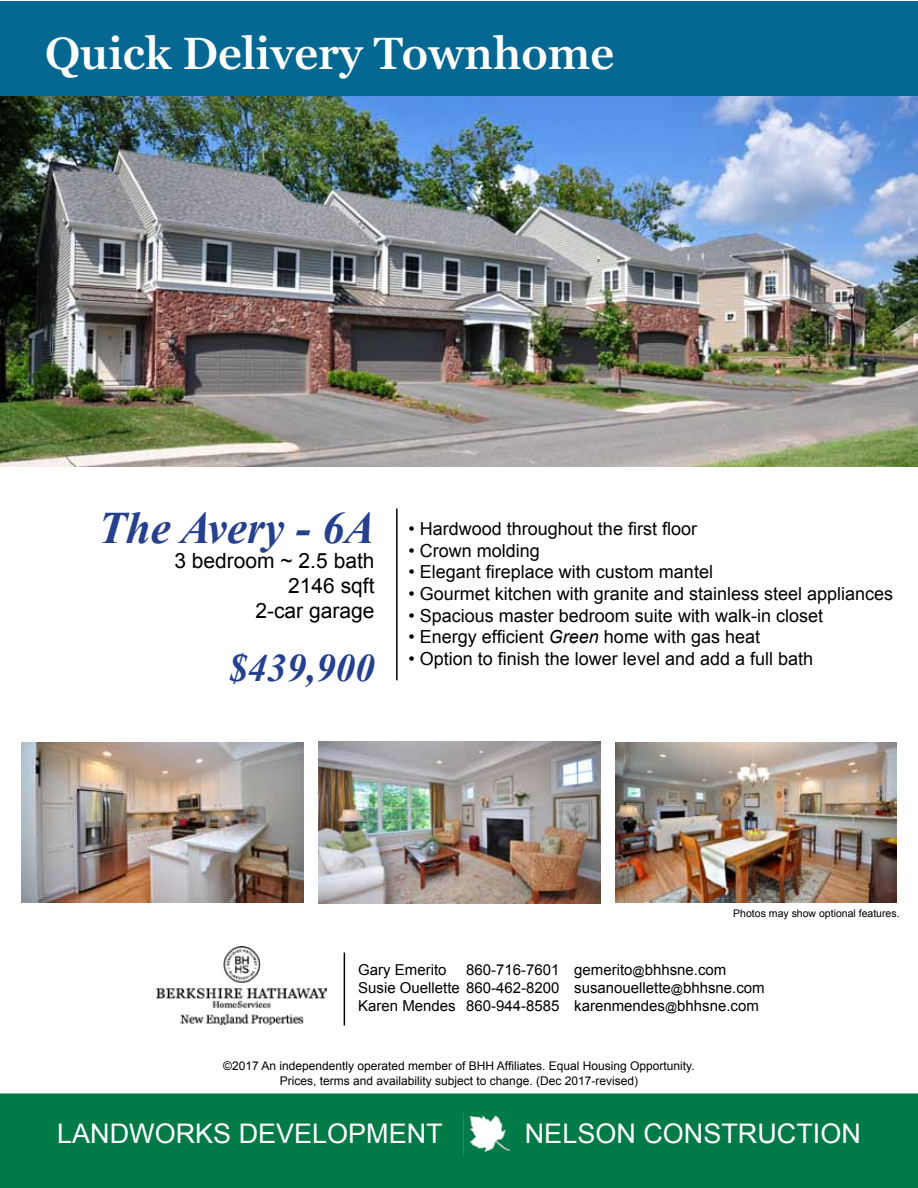
<style>
.page{position:relative;width:918px;height:1188px;background:#fff}
.page>*{position:absolute;margin:0;border:0;box-sizing:border-box;transform-origin:0 0}
.t1{font:600 45px "Georgia Pro";color:#fff}
.t2{font:italic 700 45px "Times New Roman";color:#25408f}
.t3{font:italic 700 39px "Times New Roman";color:#25408f}
.t4{font:27px "Arial";color:#fff}
.t5{font:21px/25.2px "Arial";color:#000;text-align:right}
.t6{font:18px "Arial";color:#000}
.t7{font:15px/18px "Arial";color:#000}
.t8{font:12px/14.4px "Arial";color:#000;text-align:center}
.t9{font:10.5px "Arial";color:#000}
.s1{font-style:italic}
.s2{font-size:12px}
</style>
<div class="page">
<img style="left:319px;top:742px;width:281px;height:161px">
<img style="left:22px;top:742px;width:282px;height:161px">
<img style="left:615px;top:742px;width:282px;height:160px">
<hr style="left:396px;top:508px;width:2px;height:172px;background:#000">
<img style="left:156px;top:946px;width:170px;height:79px">
<hr style="left:344px;top:952px;width:1px;height:73px;background:#000">
<div style="left:1px;top:1094px;width:916px;height:93px;background:#007a46"></div>
<div style="left:0;top:1093px;width:918px;height:95px;border:2px solid #007a46"></div>
<img style="left:469px;top:1115px;width:41px;height:38px">
<img style="left:0;top:95px;width:918px;height:371px">
<div style="left:1px;top:1px;width:917px;height:94px;background:#046892"></div>
<h1 class="t1" style="left:45px;top:28px;width:571px">Quick Delivery Townhome</h1>
<h1 class="t2" style="left:98px;top:496px;width:278px">The Avery - 6A</h1>
<p class="t5" style="left:174px;top:548px;width:202px">3 bedroom ~ 2.5 bath<br>2146 sqft<br>2-car garage</p>
<h2 class="t3" style="left:228px;top:641px;width:148px">$439,900</h2>
<p class="t6" style="left:409px;top:517px;width:290px">• Hardwood throughout the first floor</p>
<p class="t6" style="left:409px;top:539px;width:133px">• Crown molding</p>
<p class="t6" style="left:409px;top:560px;width:306px">• Elegant fireplace with custom mantel</p>
<p class="t6" style="left:409px;top:582px;width:486px">• Gourmet kitchen with granite and stainless steel appliances</p>
<p class="t6" style="left:409px;top:603px;width:416px">• Spacious master bedroom suite with walk-in closet</p>
<p class="t6" style="left:409px;top:625px;width:353px">• Energy efficient <span class="s1">Green</span> home with gas heat</p>
<p class="t6" style="left:409px;top:647px;width:406px">• Option to finish the lower level and add a full bath</p>
<p class="t9" style="left:733px;top:906px;width:168px">Photos may show optional features.</p>
<p class="t7" style="left:358px;top:961px;width:90px">Gary Emerito</p>
<p class="t7" style="left:358px;top:961px;width:408px;text-indent:108px">860-716-7601 gemerito<span class="s2">@</span>bhhsne.com<br>Susie Ouellette 860-462-8200 susanouellette<span class="s2">@</span>bhhsne.com<br>Karen Mendes 860-944-8585 karenmendes<span class="s2">@</span>bhhsne.com</p>
<p class="t8" style="left:223px;top:1059px;width:473px">©2017 An independently operated member of BHH Affiliates. Equal Housing Opportunity.<br>Prices, terms and availability subject to change. (Dec 2017-revised)</p>
<h3 class="t4" style="left:57px;top:1116px;width:387px">LANDWORKS DEVELOPMENT</h3>
<h3 class="t4" style="left:525px;top:1116px;width:338px">NELSON CONSTRUCTION</h3>
</div>
